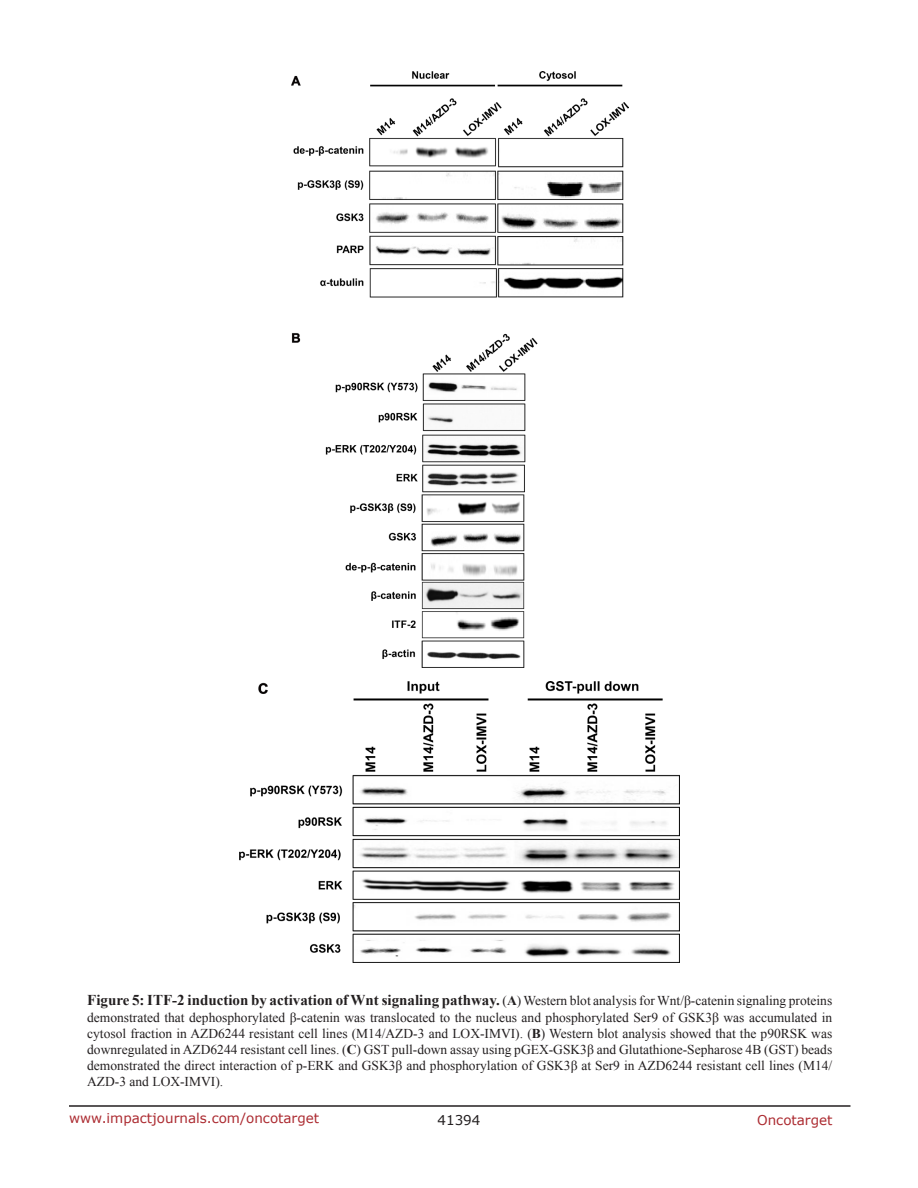
<style>
.page{position:relative;width:918px;height:1188px;background:#fff}
.page>*{position:absolute;margin:0;border:0;box-sizing:border-box;transform-origin:0 0}
.FigureText{font:700 15px "Times New Roman";color:#231f20}
.FigureText-2{font:13.5px/16.2px "Times New Roman";color:#231f20;text-align:justify}
.t1{font:13.5px "Verdana";color:#ac2b31}
.t2{font:13.5px "Verdana";color:#231f20}
.s1{font-weight:400;font-size:13.5px}
.s2{font-size:13.5px}
.s3{font-weight:700}
</style>
<div class="page">
<hr style="left:69px;top:1105px;width:781px;height:2px;background:#231f20">
<img style="left:291px;top:71px;width:337px;height:597px">
<img style="left:240px;top:681px;width:440px;height:282px">
<p class="FigureText" style="left:87px;top:990px;width:747px">Figure 5: ITF-2 induction by activation of Wnt signaling pathway. <span class="s1">(</span><span class="s2">A</span><span class="s1">) Western blot analysis for Wnt/β-catenin signaling proteins</span></p>
<p class="FigureText-2" style="left:87px;top:1009px;width:747px">demonstrated that dephosphorylated β-catenin was translocated to the nucleus and phosphorylated Ser9 of GSK3β was accumulated in cytosol fraction in AZD6244 resistant cell lines (M14/AZD-3 and LOX-IMVI). (<span class="s3">B</span>) Western blot analysis showed that the p90RSK was downregulated in AZD6244 resistant cell lines. (<span class="s3">C</span>) GST pull-down assay using pGEX-GSK3β and Glutathione-Sepharose 4B (GST) beads demonstrated the direct interaction of p-ERK and GSK3β and phosphorylation of GSK3β at Ser9 in AZD6244 resistant cell lines (M14/ AZD-3 and LOX-IMVI).</p>
<p class="t1" style="left:69px;top:1109px;width:252px">www.impactjournals.com/oncotarget</p>
<p class="t2" style="left:438px;top:1111px;width:44px">41394</p>
<p class="t1" style="left:757px;top:1111px;width:77px">Oncotarget</p>
</div>
